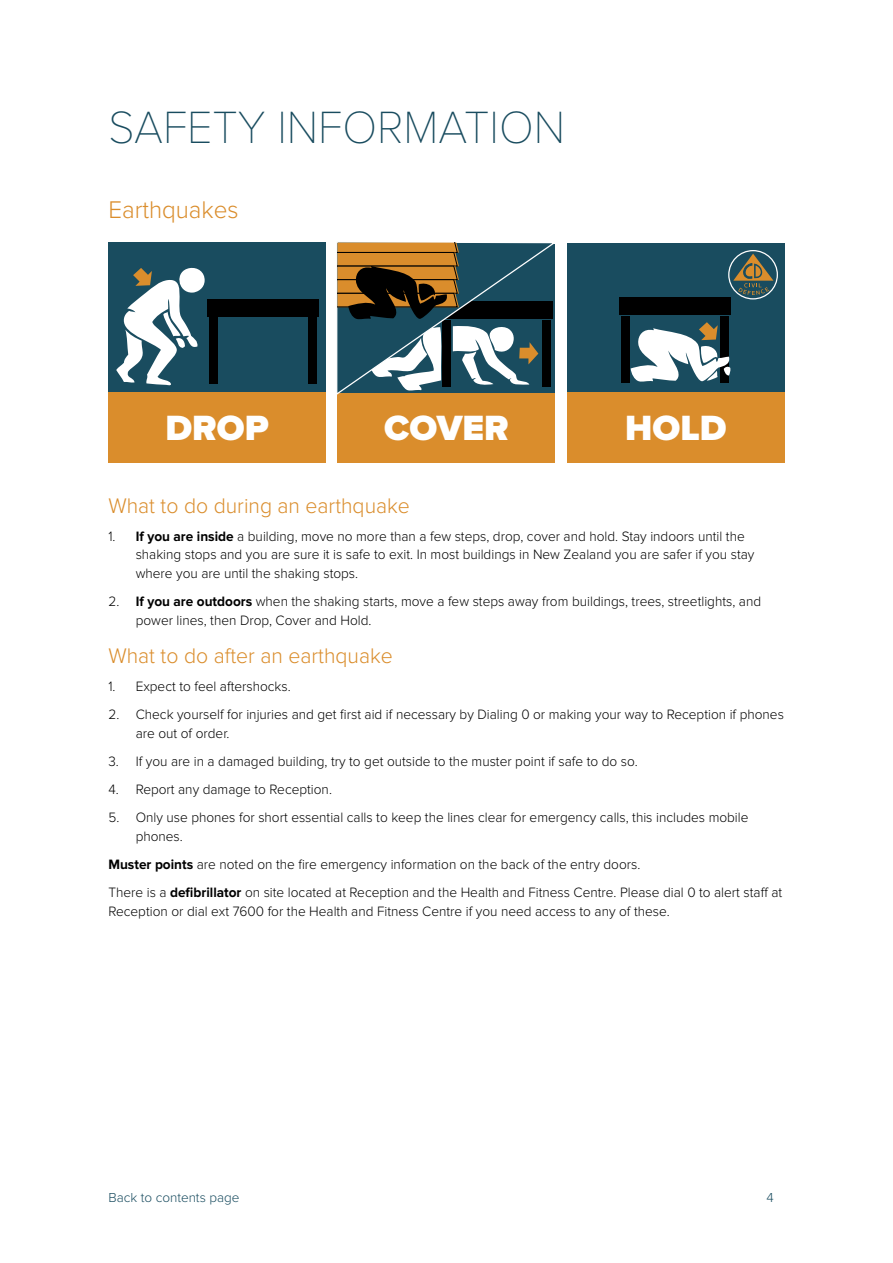
<style>
.page{position:relative;width:893px;height:1263px;background:#fff}
.page>*{position:absolute;margin:0;border:0;box-sizing:border-box;transform-origin:0 0}
.t1{font:100 46.95px "Proxima Nova T";color:#194c5f}
.t2{font:900 36.3px "Proxima Nova";color:#fff}
.t3{font:300 25.05px "Proxima Nova";color:#da8d2c}
.t4{font:300 21.9px "Proxima Nova";color:#da8d2c}
.t5{font:300 14.1px/18.8px "Proxima Nova";color:#000}
.t6{font:300 13.5px "Proxima Nova";color:#194c5f}
.s1{font-weight:700}
</style>
<div class="page">
<div style="left:567px;top:243px;width:217px;height:150px;background:#194c5f"></div>
<div style="left:567px;top:393px;width:217px;height:70px;background:#da8d2c"></div>
<div style="left:108px;top:242px;width:218px;height:150px;background:#194c5f"></div>
<div style="left:108px;top:392px;width:218px;height:71px;background:#da8d2c"></div>
<div style="left:207px;top:299px;width:112px;height:17px;background:#000"></div>
<div style="left:209px;top:318px;width:9px;height:66px;background:#000"></div>
<div style="left:308px;top:318px;width:9px;height:66px;background:#000"></div>
<div style="left:619px;top:297px;width:111px;height:18px;background:#000"></div>
<div style="left:621px;top:316px;width:8px;height:67px;background:#000"></div>
<div style="left:720px;top:316px;width:9px;height:67px;background:#000"></div>
<div style="left:337px;top:394px;width:218px;height:69px;background:#da8d2c"></div>
<svg style="left:116px;top:267px;width:89px;height:119px"></svg>
<svg style="left:631px;top:322px;width:100px;height:60px"></svg>
<div style="left:728px;top:250px;width:50px;height:49px;border:1px solid #fff;border-radius:50%"></div>
<svg style="left:733px;top:254px;width:40px;height:41px"></svg>
<svg style="left:337px;top:242px;width:218px;height:153px;background:#53615a"></svg>
<h1 class="t1" style="left:108px;top:101px;width:458px">SAFETY INFORMATION</h1>
<h3 class="t3" style="left:108px;top:196px;width:132px">Earthquakes</h3>
<h2 class="t2" style="left:165px;top:407px;width:105px">DROP</h2>
<h2 class="t2" style="left:384px;top:407px;width:126px">COVER</h2>
<h2 class="t2" style="left:625px;top:407px;width:103px">HOLD</h2>
<h3 class="t4" style="left:108px;top:493px;width:303px">What to do during an earthquake</h3>
<p class="t5" style="left:136px;top:527px;width:620px;text-indent:-27px">1. <span class="s1">If you are inside</span> a building, move no more than a few steps, drop, cover and hold. Stay indoors until the shaking stops and you are sure it is safe to exit. In most buildings in New Zealand you are safer if you stay where you are until the shaking stops.</p>
<p class="t5" style="left:136px;top:592px;width:627px;text-indent:-27px">2. <span class="s1">If you are outdoors</span> when the shaking starts, move a few steps away from buildings, trees, streetlights, and power lines, then Drop, Cover and Hold.</p>
<h3 class="t4" style="left:108px;top:643px;width:286px">What to do after an earthquake</h3>
<p class="t5" style="left:108px;top:677px;width:184px">1. Expect to feel aftershocks.</p>
<p class="t5" style="left:136px;top:705px;width:650px;text-indent:-27px">2. Check yourself for injuries and get first aid if necessary by Dialing 0 or making your way to Reception if phones are out of order.</p>
<p class="t5" style="left:108px;top:752px;width:531px">3. If you are in a damaged building, try to get outside to the muster point if safe to do so.</p>
<p class="t5" style="left:108px;top:780px;width:225px">4. Report any damage to Reception.</p>
<p class="t5" style="left:136px;top:808px;width:614px;text-indent:-27px">5. Only use phones for short essential calls to keep the lines clear for emergency calls, this includes mobile phones.</p>
<p class="t5" style="left:108px;top:850px;width:675px;line-height:28.2px"><span class="s1">Muster points</span> are noted on the fire emergency information on the back of the entry doors.<br>There is a <span class="s1">defibrillator</span> on site located at Reception and the Health and Fitness Centre. Please dial 0 to alert staff at</p>
<p class="t5" style="left:108px;top:902px;width:563px">Reception or dial ext 7600 for the Health and Fitness Centre if you need access to any of these.</p>
<p class="t6" style="left:108px;top:1190px;width:132px">Back to contents page</p>
<p class="t6" style="left:767px;top:1190px;width:9px">4</p>
</div>
